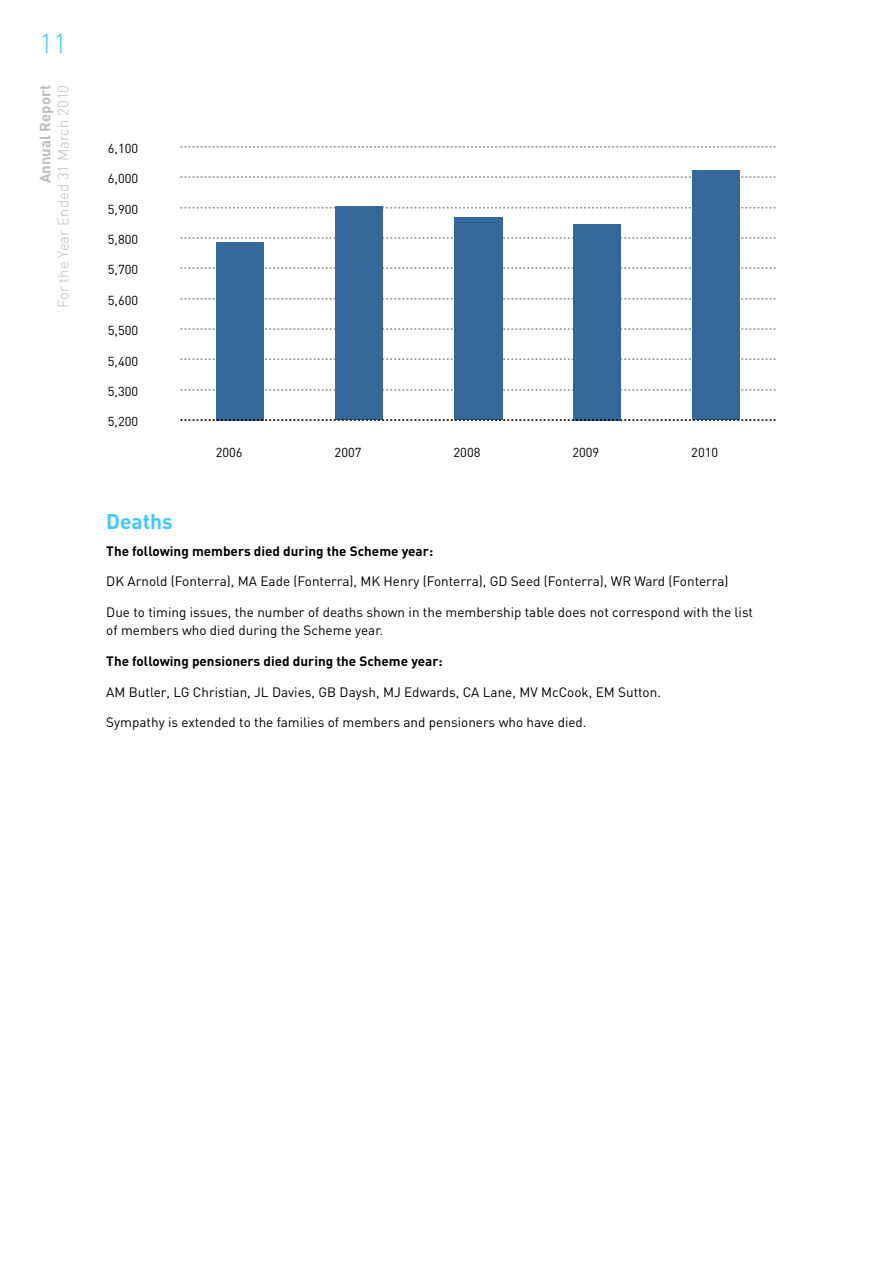
<style>
.page{position:relative;width:893px;height:1263px;background:#fff}
.page>*{position:absolute;margin:0;border:0;box-sizing:border-box;transform-origin:0 0}
.t1{font:300 27px "DIN";color:#44c8f5}
.t2{font:700 21px "DIN";color:#44c8f5}
.t3{font:300 15px "DIN";color:#bcbec0}
.t4{font:700 15px "DIN";color:#bcbec0}
.t5{font:13.5px/18px "DIN";color:#000}
.t6{font:700 13.5px "DIN";color:#000}
.t7{font:12.9px "DIN";color:#010101}
</style>
<div class="page">
<svg style="left:181px;top:389px;width:595px;height:2px"></svg>
<svg style="left:181px;top:358px;width:595px;height:2px"></svg>
<svg style="left:181px;top:328px;width:595px;height:2px"></svg>
<svg style="left:181px;top:298px;width:595px;height:2px"></svg>
<svg style="left:181px;top:267px;width:595px;height:2px"></svg>
<svg style="left:181px;top:237px;width:595px;height:2px"></svg>
<svg style="left:181px;top:207px;width:595px;height:2px"></svg>
<svg style="left:181px;top:176px;width:595px;height:2px"></svg>
<svg style="left:181px;top:146px;width:595px;height:2px"></svg>
<div style="left:216px;top:242px;width:48px;height:178px;background:#336898"></div>
<div style="left:335px;top:207px;width:48px;height:213px;background:#336898"></div>
<div style="left:454px;top:218px;width:48px;height:202px;background:#336898"></div>
<div style="left:574px;top:224px;width:47px;height:196px;background:#336898"></div>
<div style="left:692px;top:170px;width:48px;height:250px;background:#336898"></div>
<svg style="left:181px;top:419px;width:595px;height:2px"></svg>
<h1 class="t1" style="left:39px;top:27px;width:29px">11</h1>
<p class="t4" style="left:35px;top:183px;width:100px;rotate:-90deg">Annual Report</p>
<p class="t3" style="left:54px;top:308px;width:225px;rotate:-90deg">For the Year Ended 31 March 2010</p>
<p class="t7" style="left:108px;top:141px;width:32px">6,100</p>
<p class="t7" style="left:108px;top:171px;width:32px">6,000</p>
<p class="t7" style="left:108px;top:201px;width:32px">5,900</p>
<p class="t7" style="left:108px;top:232px;width:32px">5,800</p>
<p class="t7" style="left:108px;top:262px;width:32px">5,700</p>
<p class="t7" style="left:108px;top:292px;width:32px">5,600</p>
<p class="t7" style="left:108px;top:323px;width:32px">5,500</p>
<p class="t7" style="left:108px;top:353px;width:32px">5,400</p>
<p class="t7" style="left:108px;top:384px;width:32px">5,300</p>
<p class="t7" style="left:108px;top:414px;width:32px">5,200</p>
<p class="t7" style="left:216px;top:444px;width:28px">2006</p>
<p class="t7" style="left:335px;top:444px;width:28px">2007</p>
<p class="t7" style="left:453px;top:444px;width:28px">2008</p>
<p class="t7" style="left:572px;top:444px;width:28px">2009</p>
<p class="t7" style="left:691px;top:444px;width:28px">2010</p>
<h2 class="t2" style="left:106px;top:508px;width:68px">Deaths</h2>
<p class="t6" style="left:106px;top:542px;width:328px">The following members died during the Scheme year:</p>
<p class="t5" style="left:106px;top:572px;width:624px">DK Arnold (Fonterra), MA Eade (Fonterra), MK Henry (Fonterra), GD Seed (Fonterra), WR Ward (Fonterra)</p>
<p class="t5" style="left:106px;top:603px;width:648px">Due to timing issues, the number of deaths shown in the membership table does not correspond with the list of members who died during the Scheme year.</p>
<p class="t6" style="left:106px;top:652px;width:338px">The following pensioners died during the Scheme year:</p>
<p class="t5" style="left:106px;top:682px;width:556px">AM Butler, LG Christian, JL Davies, GB Daysh, MJ Edwards, CA Lane, MV McCook, EM Sutton.</p>
<p class="t5" style="left:106px;top:713px;width:482px">Sympathy is extended to the families of members and pensioners who have died.</p>
</div>
